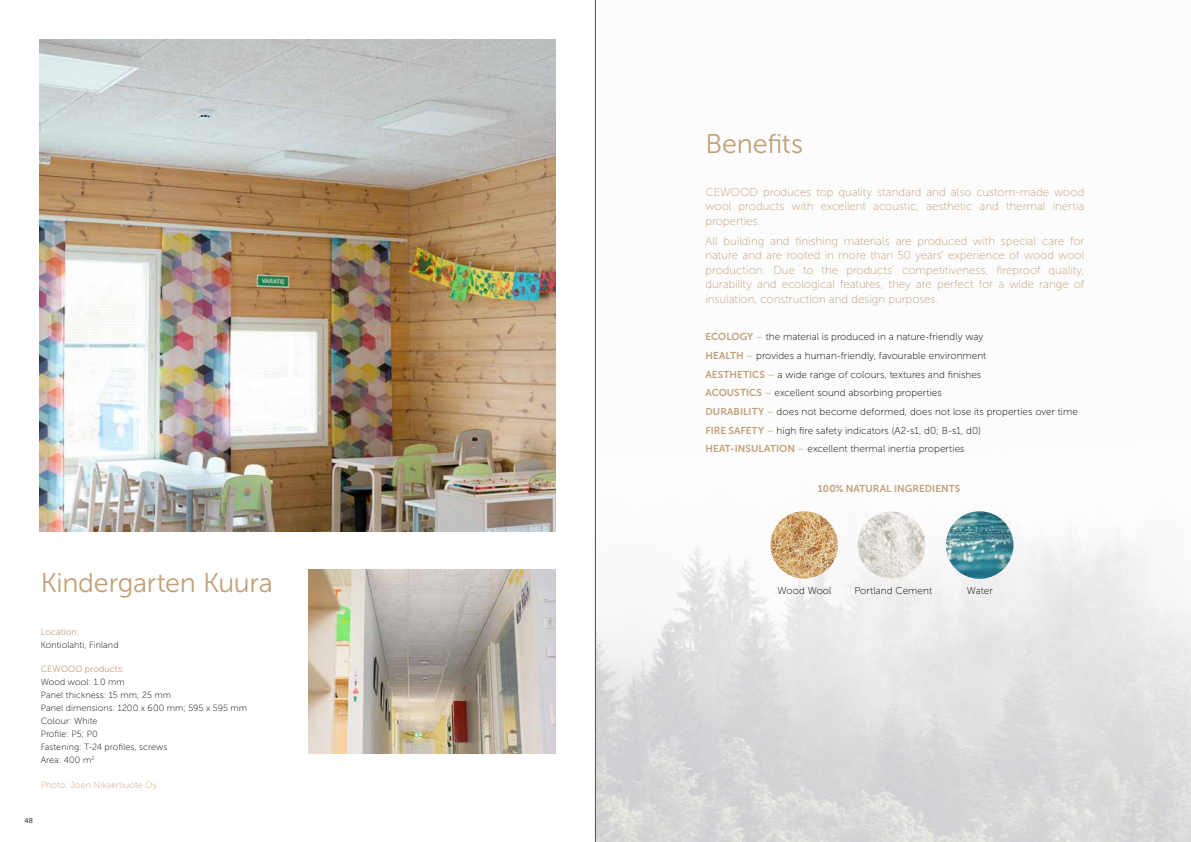
<style>
.page{position:relative;width:1191px;height:842px;background:#fff}
.page>*{position:absolute;margin:0;border:0;box-sizing:border-box;transform-origin:0 0}
.t1{font:27px "Museo Sans 300";letter-spacing:-.01em;color:#c1a078}
.t2{font:11.5px/14.5px "Museo Sans 100";color:#c1a078;text-align:justify}
.t3{font:10px/18.6px "Museo Sans 100";letter-spacing:.005em;color:#000}
.t4{font:10px "Museo Sans 700";letter-spacing:.005em;color:#c1a078}
.t5{font:9px/13px "Museo Sans 100";letter-spacing:.01em;color:#000}
.t6{font:9px "Museo Sans 300";letter-spacing:.01em;color:#c1a078}
.t7{font:9px "Museo Sans 100";letter-spacing:.01em;color:#c1a078}
.t8{font:7px "Museo Sans 300";color:#000}
.s1{font-family:"Museo Sans 700";color:#c1a078}
.s2{font-family:"Museo Sans 300";color:#c1a078}
</style>
<div class="page">
<svg style="left:596px;top:511px;width:595px;height:331px"></svg>
<img style="left:770px;top:511px;width:68px;height:68px;border-radius:34px">
<img style="left:857px;top:511px;width:68px;height:67px">
<img style="left:945px;top:511px;width:68px;height:68px;border-radius:33px">
<hr style="left:595px;top:0;width:1px;height:842px;background:#58595b">
<img style="left:40px;top:40px;width:516px;height:491px">
<img style="left:309px;top:570px;width:247px;height:184px">
<h1 class="t1" style="left:41px;top:568px;width:234px">Kindergarten Kuura</h1>
<p class="t6" style="left:41px;top:627px;width:40px">Location:</p>
<p class="t5" style="left:41px;top:638px;width:79px">Kontiolahti, Finland</p>
<p class="t6" style="left:41px;top:664px;width:85px">CEWOOD products:</p>
<p class="t5" style="left:41px;top:676px;width:208px">Wood wool: 1.0 mm<br>Panel thickness: 15 mm; 25 mm<br>Panel dimensions: 1200 x 600 mm; 595 x 595 mm<br>Colour: White<br>Profile: P5; P0<br>Fastening: T-24 profiles, screws<br>Area: 400 m<sup>2</sup></p>
<p class="t7" style="left:41px;top:780px;width:118px">Photo: Joen Nikakrtiuote Oy</p>
<p class="t8" style="left:25px;top:817px;width:10px">48</p>
<h1 class="t1" style="left:705px;top:129px;width:99px">Benefits</h1>
<p class="t2" style="left:705px;top:184px;width:380px">CEWOOD produces top quality standard and also custom-made wood wool products with excellent acoustic, aesthetic and thermal inertia properties.</p>
<p class="t2" style="left:705px;top:234px;width:380px">All building and finishing materials are produced with special care for nature and are rooted in more than 50 years’ experience of wood wool production. Due to the products’ competitiveness, fireproof quality, durability and ecological features, they are perfect for a wide range of insulation, construction and design purposes.</p>
<p class="t3" style="left:705px;top:328px;width:374px"><span class="s1">ECOLOGY</span> <span class="s2">–</span> the material is produced in a nature-friendly way<br><span class="s1">HEALTH</span> <span class="s2">–</span> provides a human-friendly, favourable environment<br><span class="s1">AESTHETICS</span> <span class="s2">–</span> a wide range of colours, textures and finishes<br><span class="s1">ACOUSTICS</span> <span class="s2">–</span> excellent sound absorbing properties<br><span class="s1">DURABILITY</span> <span class="s2">–</span> does not become deformed, does not lose its properties over time <span class="s1">FIRE SAFETY</span> <span class="s2">–</span> high fire safety indicators (A2-s1, d0; B-s1, d0)<br><span class="s1">HEAT-INSULATION</span> <span class="s2">–</span> excellent thermal inertia properties</p>
<p class="t4" style="left:818px;top:483px;width:144px">100% NATURAL INGREDIENTS</p>
<p class="t3" style="left:777px;top:581px;width:55px">Wood Wool</p>
<p class="t3" style="left:854px;top:581px;width:79px">Portland Cement</p>
<p class="t3" style="left:966px;top:581px;width:27px">Water</p>
</div>
